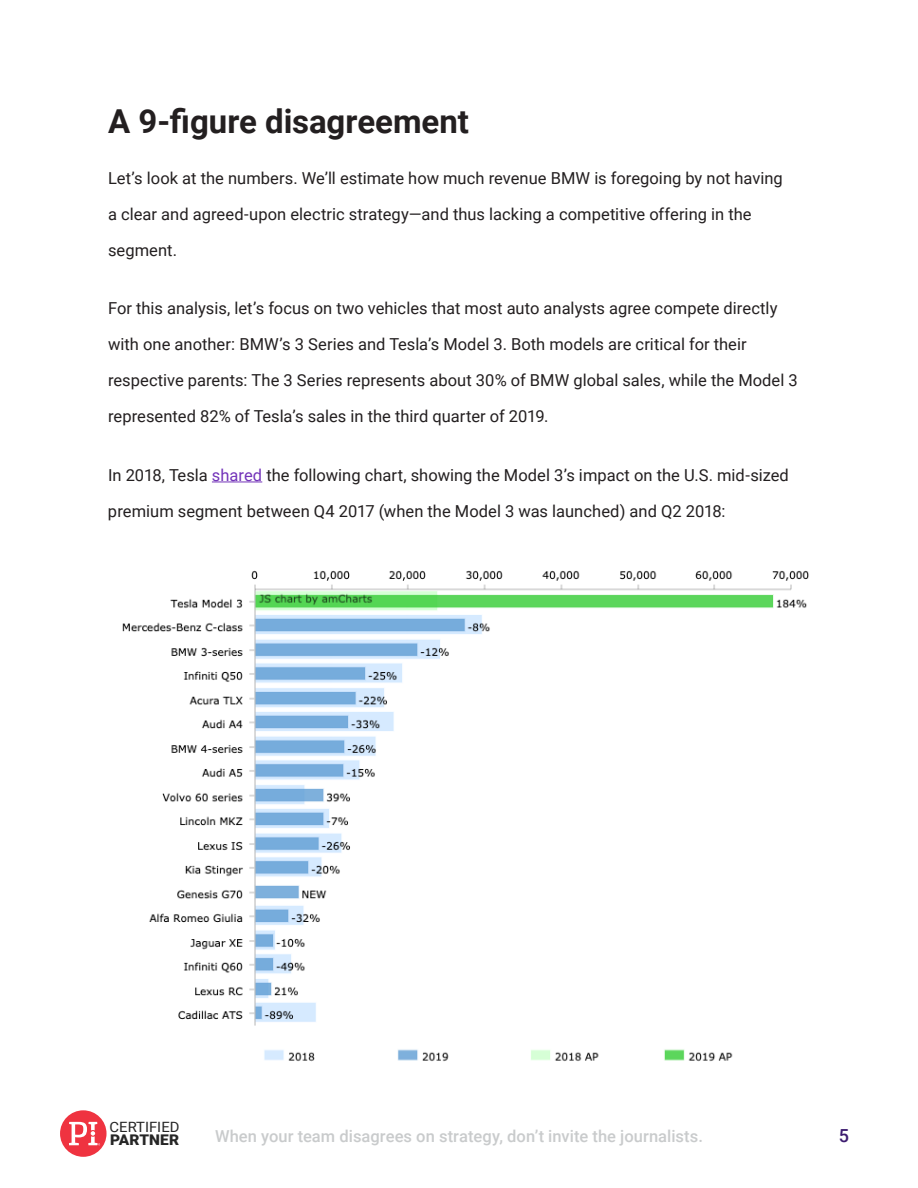
<style>
.page{position:relative;width:918px;height:1188px;background:#fff}
.page>*{position:absolute;margin:0;border:0;box-sizing:border-box;transform-origin:0 0}
.t1{font:700 33px "Roboto";letter-spacing:-.005em;color:#231f20}
.t2{font:500 18px "Roboto";color:#3d1c70}
.t3{font:16.5px/36px "Roboto";color:#231f20}
.t4{font:500 16.5px "Roboto";letter-spacing:.005em;color:#c9cbcc}
.t5{font:900 14.7px "Roboto";letter-spacing:.005em;color:#262626;scale:1.05 1}
.t6{font:14.25px "Roboto";color:#262626;scale:1.04 1}
.s1{color:#7333b9}
</style>
<div class="page">
<svg style="left:60px;top:1110px;width:47px;height:47px"></svg>
<hr style="left:212px;top:482px;width:50px;height:1px;background:#7333b9">
<img style="left:122px;top:570px;width:687px;height:492px">
<h1 class="t1" style="left:108px;top:98px;width:363px">A 9-figure disagreement</h1>
<p class="t3" style="left:108px;top:161px;width:676px">Let’s look at the numbers. We’ll estimate how much revenue BMW is foregoing by not having a clear and agreed-upon electric strategy—and thus lacking a competitive offering in the segment.</p>
<p class="t3" style="left:108px;top:291px;width:691px">For this analysis, let’s focus on two vehicles that most auto analysts agree compete directly with one another: BMW’s 3 Series and Tesla’s Model 3. Both models are critical for their respective parents: The 3 Series represents about 30% of BMW global sales, while the Model 3 represented 82% of Tesla’s sales in the third quarter of 2019.</p>
<p class="t3" style="left:108px;top:458px;width:682px">In 2018, Tesla <span class="s1">shared</span> the following chart, showing the Model 3’s impact on the U.S. mid-sized premium segment between Q4 2017 (when the Model 3 was launched) and Q2 2018:</p>
<p class="t6" style="left:110px;top:1118px;width:69px">CERTIFIED</p>
<p class="t5" style="left:110px;top:1131px;width:67px">PARTNER</p>
<p class="t4" style="left:215px;top:1129px;width:489px">When your team disagrees on strategy, don’t invite the journalists.</p>
<p class="t2" style="left:839px;top:1129px;width:12px">5</p>
</div>
